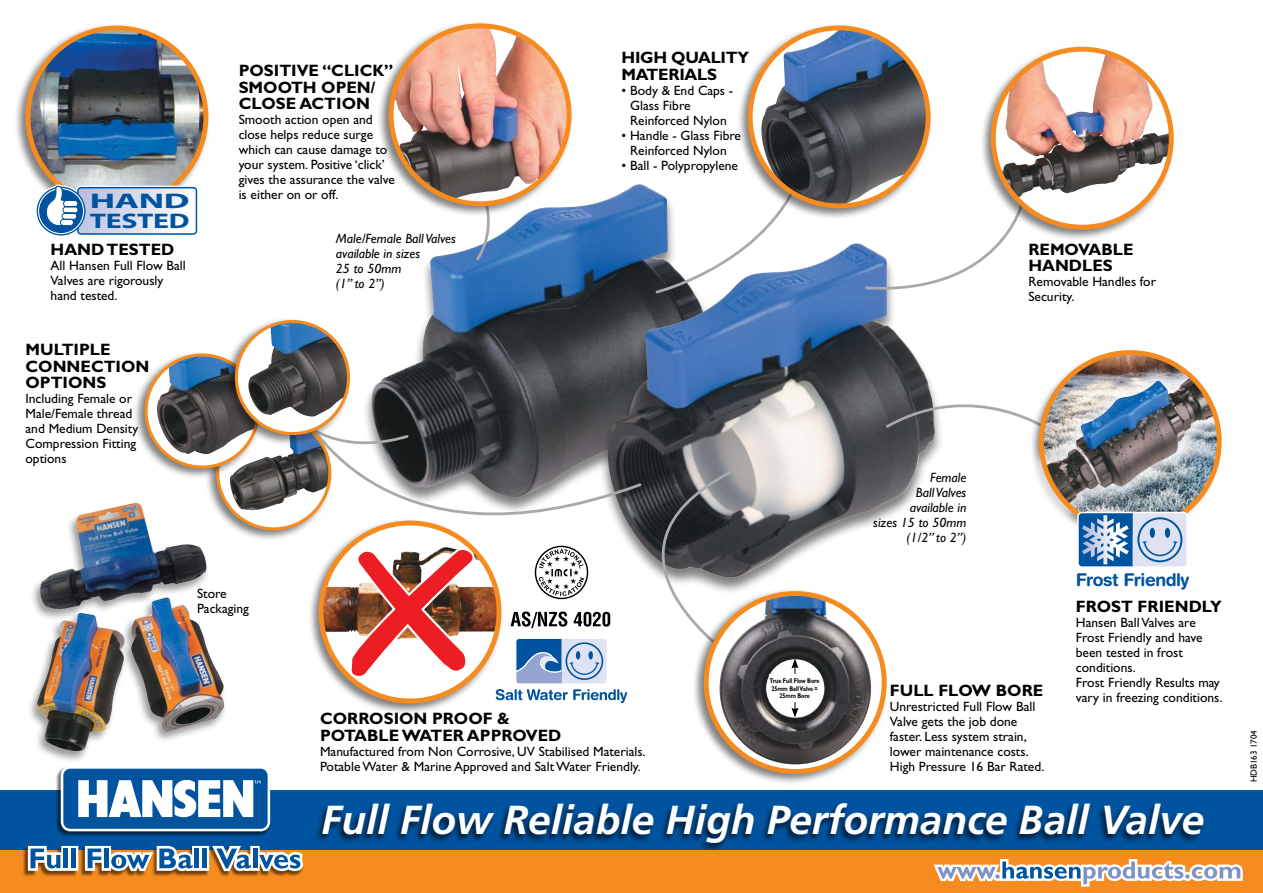
<style>
.page{position:relative;width:1263px;height:893px;background:#fff}
.page>*{position:absolute;margin:0;border:0;box-sizing:border-box;transform-origin:0 0}
.t1{font:italic 700 40.5px "Frutiger";color:#fff}
.t2{font:700 21.15px "Myriad Pro";letter-spacing:-.01em;color:#00539f;scale:1.41 1}
.t3{font:700 21.15px "Myriad Pro";letter-spacing:-.01em;color:#00539f;scale:1.75 1}
.t4{font:700 17.7px "Helvetica Rounded";letter-spacing:-.025em;color:#00539f}
.t5{font:700 16.5px/16.5px "Gill Sans";color:#000}
.t6{font:13.5px/15px "Gill Sans";color:#000}
.t7{font:italic 13.5px/15px "Gill Sans";color:#000;text-align:right}
.t8{font:9px "Gill Sans";color:#000}
.t9{font:700 6.9px/7.5px "Gill Sans";letter-spacing:-.01em;color:#000;text-align:center;scale:.8 1}
</style>
<div class="page">
<img style="left:371px;top:184px;width:283px;height:220px">
<div style="left:599px;top:243px;width:345px;height:352px;background:#000;opacity:.5"></div>
<img style="left:608px;top:243px;width:327px;height:337px">
<div style="left:14px;top:23px;width:197px;height:197px;background:#000;opacity:.5"></div>
<img style="left:28px;top:28px;width:178px;height:178px;border-radius:89px">
<div style="left:26px;top:26px;width:182px;height:182px;border:5px solid #f68b1f;border-radius:50%"></div>
<svg style="left:35px;top:184px;width:161px;height:52px"></svg>
<svg style="left:883px;top:377px;width:142px;height:58px"></svg>
<div style="left:1025px;top:357px;width:210px;height:168px;background:#fff;opacity:.75"></div>
<img style="left:1044px;top:380px;width:137px;height:125px">
<svg style="left:474px;top:217px;width:27px;height:46px"></svg>
<div style="left:377px;top:20px;width:196px;height:197px;background:#000;opacity:.5"></div>
<img style="left:393px;top:26px;width:176px;height:174px">
<div style="left:389px;top:23px;width:182px;height:183px;border:5px solid #f68b1f;border-radius:50%"></div>
<svg style="left:863px;top:241px;width:140px;height:54px"></svg>
<div style="left:979px;top:44px;width:197px;height:197px;background:#000;opacity:.5"></div>
<div style="left:993px;top:49px;width:178px;height:178px;background:#fff;border-radius:50%"></div>
<img style="left:1000px;top:52px;width:171px;height:146px">
<div style="left:991px;top:47px;width:183px;height:183px;border:5px solid #f68b1f;border-radius:50%"></div>
<div style="left:307px;top:518px;width:197px;height:197px;background:#000;opacity:.5"></div>
<svg style="left:321px;top:523px;width:178px;height:178px"></svg>
<img style="left:321px;top:581px;width:174px;height:60px">
<img style="left:349px;top:581px;width:128px;height:98px">
<svg style="left:366px;top:396px;width:45px;height:8px"></svg>
<svg style="left:307px;top:404px;width:337px;height:177px"></svg>
<div style="left:1039px;top:350px;width:183px;height:183px;border:5px solid #f68b1f;border-radius:50%"></div>
<svg style="left:1076px;top:512px;width:113px;height:55px;background:#94b2d5"></svg>
<div style="left:204px;top:412px;width:129px;height:129px;background:#000;opacity:.5"></div>
<svg style="left:218px;top:417px;width:112px;height:112px"></svg>
<img style="left:228px;top:446px;width:102px;height:65px">
<div style="left:133px;top:351px;width:129px;height:129px;background:#000;opacity:.5"></div>
<svg style="left:146px;top:355px;width:112px;height:112px"></svg>
<img style="left:154px;top:355px;width:104px;height:100px">
<div style="left:145px;top:353px;width:115px;height:116px;border:3px solid #f68b1f;border-radius:50%"></div>
<div style="left:223px;top:317px;width:129px;height:129px;background:#000;opacity:.5"></div>
<svg style="left:236px;top:322px;width:112px;height:112px"></svg>
<img style="left:247px;top:322px;width:101px;height:95px">
<div style="left:235px;top:320px;width:115px;height:115px;border:3px solid #f68b1f;border-radius:50%"></div>
<svg style="left:496px;top:468px;width:246px;height:235px"></svg>
<div style="left:692px;top:588px;width:196px;height:197px;background:#000;opacity:.5"></div>
<svg style="left:706px;top:593px;width:178px;height:178px"></svg>
<img style="left:719px;top:593px;width:152px;height:171px">
<div style="left:704px;top:591px;width:183px;height:183px;border:5px solid #f68b1f;border-radius:50%"></div>
<hr style="left:794px;top:666px;width:1px;height:44px;background:#000">
<svg style="left:791px;top:659px;width:7px;height:9px"></svg>
<svg style="left:791px;top:708px;width:7px;height:9px"></svg>
<div style="left:769px;top:674px;width:51px;height:27px;background:#fff"></div>
<svg style="left:654px;top:190px;width:154px;height:105px"></svg>
<div style="left:736px;top:23px;width:197px;height:197px;background:#000;opacity:.5"></div>
<img style="left:757px;top:28px;width:171px;height:178px">
<div style="left:748px;top:26px;width:182px;height:182px;border:5px solid #f68b1f;border-radius:50%"></div>
<div style="left:121px;top:596px;width:107px;height:147px;background:#000;opacity:.4"></div>
<img style="left:131px;top:597px;width:94px;height:134px">
<div style="left:27px;top:611px;width:101px;height:152px;background:#000;opacity:.4"></div>
<img style="left:37px;top:621px;width:88px;height:131px">
<div style="left:30px;top:501px;width:180px;height:120px;background:#000;opacity:.4"></div>
<img style="left:39px;top:503px;width:168px;height:107px">
<div style="left:0;top:790px;width:1263px;height:84px;background:#00539f"></div>
<div style="left:314px;top:802px;width:892px;height:50px;background:#000;opacity:.75"></div>
<div style="left:0;top:850px;width:1263px;height:43px;background:#f68b1f"></div>
<svg style="left:933px;top:859px;width:310px;height:28px"></svg>
<img style="left:56px;top:767px;width:215px;height:69px">
<svg style="left:61px;top:766px;width:209px;height:65px"></svg>
<div style="left:63px;top:769px;width:205px;height:60px;background:#00539f;border-radius:7px"></div>
<img style="left:23px;top:845px;width:279px;height:31px">
<svg style="left:28px;top:846px;width:50px;height:25px"></svg>
<hr style="left:64px;top:848px;width:4px;height:20px;background:#00539f">
<hr style="left:72px;top:848px;width:4px;height:20px;background:#00539f">
<svg style="left:85px;top:846px;width:218px;height:25px"></svg>
<svg style="left:78px;top:780px;width:183px;height:38px"></svg>
<p class="t5" style="left:239px;top:63px;width:156px">POSITIVE “CLICK”<br>SMOOTH OPEN/<br>CLOSE ACTION</p>
<p class="t6" style="left:239px;top:112px;width:158px">Smooth action open and close helps reduce surge which can cause damage to your system. Positive ‘click’ gives the assurance the valve</p>
<h2 class="t3" style="left:90px;top:187px;width:59px">HAND</h2>
<p class="t6" style="left:239px;top:187px;width:101px">is either on or off.</p>
<h2 class="t2" style="left:90px;top:207px;width:72px">TESTED</h2>
<p class="t5" style="left:51px;top:241px;width:125px">HAND TESTED</p>
<p class="t6" style="left:51px;top:258px;width:137px">All Hansen Full Flow Ball<br>Valves are rigorously hand tested.</p>
<p class="t5" style="left:26px;top:341px;width:125px">MULTIPLE<br>CONNECTION<br>OPTIONS</p>
<p class="t6" style="left:26px;top:391px;width:114px">Including Female or<br>Male/Female thread and Medium Density<br>Compression Fitting options</p>
<p class="t7" style="left:336px;top:231px;width:121px;text-align:left">Male/Female Ball Valves available in sizes<br>25 to 50mm<br>(1” to 2”)</p>
<p class="t5" style="left:621px;top:50px;width:129px">HIGH QUALITY<br>MATERIALS</p>
<p class="t6" style="left:630px;top:83px;width:105px;text-indent:-9px">• Body &amp; End Caps -<br>Glass Fibre<br>Reinforced Nylon</p>
<p class="t6" style="left:621px;top:128px;width:121px;text-align:center">• Handle - Glass Fibre<br>Reinforced Nylon</p>
<p class="t6" style="left:621px;top:158px;width:118px">• Ball - Polypropylene</p>
<p class="t6" style="left:197px;top:587px;width:54px;line-height:14.2px">Store<br>Packaging</p>
<p class="t5" style="left:320px;top:710px;width:243px">CORROSION PROOF &amp;<br>POTABLE WATER APPROVED</p>
<p class="t6" style="left:320px;top:744px;width:327px">Manufactured from Non Corrosive, UV Stabilised Materials.<br>Potable Water &amp; Marine Approved and Salt Water Friendly.</p>
<p class="t9" style="left:770px;top:677px;width:64px">True Full Flow Bore<br>25mm Ball Valve =<br>25mm Bore</p>
<p class="t5" style="left:1028px;top:241px;width:107px">REMOVABLE<br>HANDLES</p>
<p class="t6" style="left:1028px;top:274px;width:129px">Removable Handles for<br>Security.</p>
<p class="t7" style="left:873px;top:470px;width:95px">Female<br>Ball Valves available in<br>sizes 15 to 50mm (1/2” to 2”)</p>
<h3 class="t4" style="left:1076px;top:569px;width:115px">Frost Friendly</h3>
<p class="t5" style="left:890px;top:682px;width:155px">FULL FLOW BORE</p>
<p class="t6" style="left:890px;top:699px;width:156px">Unrestricted Full Flow Ball<br>Valve gets the job done faster. Less system strain, lower maintenance costs.<br>High Pressure 16 Bar Rated.</p>
<p class="t5" style="left:1076px;top:598px;width:147px">FROST FRIENDLY</p>
<p class="t6" style="left:1076px;top:615px;width:148px">Hansen Ball Valves are<br>Frost Friendly and have been tested in frost conditions.<br>Frost Friendly Results may vary in freezing conditions.</p>
<h1 class="t1" style="left:321px;top:796px;width:885px">Full Flow Reliable High Performance Ball Valve</h1>
<p class="t8" style="left:1248px;top:782px;width:54px;rotate:-90deg">HDB163 1704</p>
</div>
